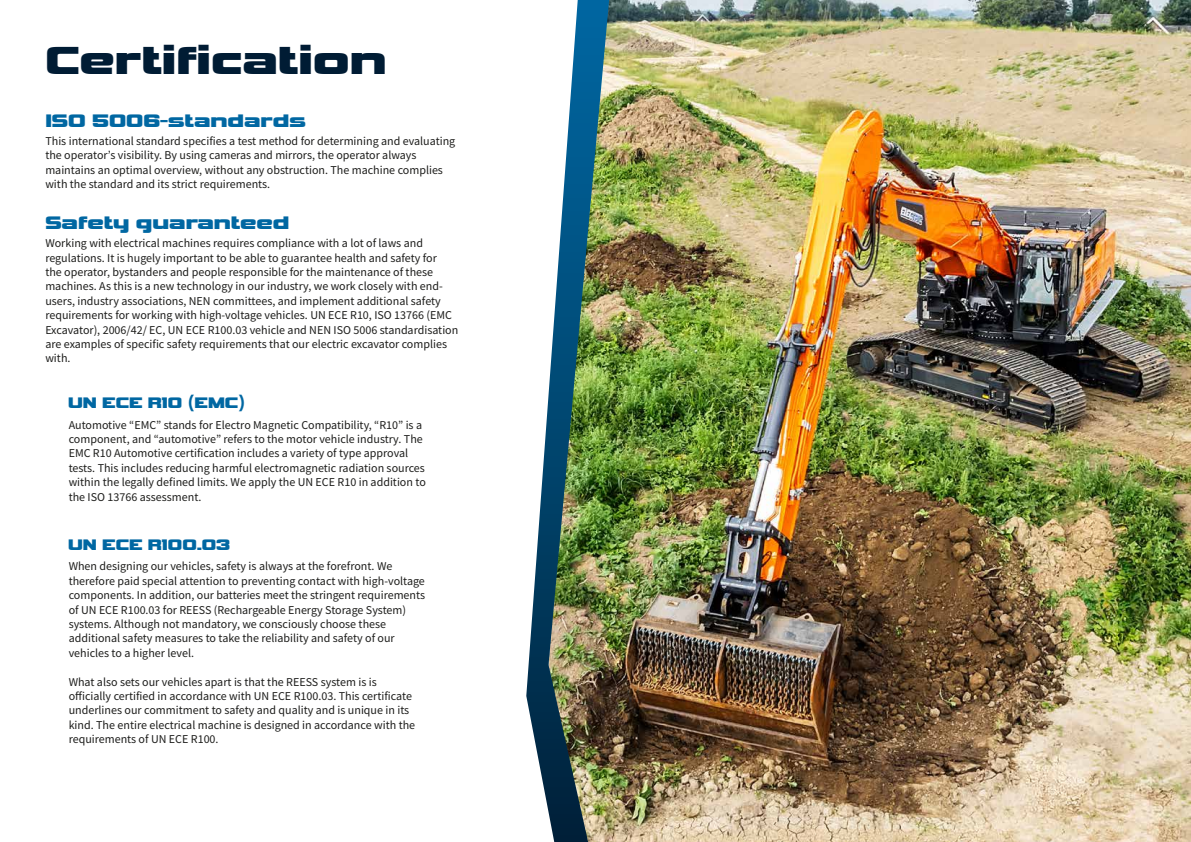
<style>
.page{position:relative;width:1191px;height:842px;background:#fff}
.page>*{position:absolute;margin:0;border:0;box-sizing:border-box;transform-origin:0 0}
.t1{font:700 41px "Vipnagorgialla Rg";color:#001c34}
.t2{font:700 19px "Vipnagorgialla Rg";color:#0067a2}
.t3{font:700 16px "Vipnagorgialla Rg";color:#0067a2}
.t4{font:12px/14.4px "Source Sans Pro";color:#1d1d1b}
</style>
<div class="page">
<img style="left:609px;top:0;width:582px;height:842px">
<img style="left:526px;top:0;width:83px;height:842px">
<h1 class="t1" style="left:45px;top:26px;width:343px">Certification</h1>
<h2 class="t2" style="left:45px;top:105px;width:262px">ISO 5006-standards</h2>
<p class="t4" style="left:45px;top:134px;width:411px">This international standard specifies a test method for determining and evaluating the operator’s visibility. By using cameras and mirrors, the operator always maintains an optimal overview, without any obstruction. The machine complies with the standard and its strict requirements.</p>
<h2 class="t2" style="left:45px;top:207px;width:246px">Safety guaranteed</h2>
<p class="t4" style="left:45px;top:236px;width:414px">Working with electrical machines requires compliance with a lot of laws and regulations. It is hugely important to be able to guarantee health and safety for<br>the operator, bystanders and people responsible for the maintenance of these machines. As this is a new technology in our industry, we work closely with end&shy;users, industry associations, NEN committees, and implement additional safety requirements for working with high-voltage vehicles. UN ECE R10, ISO 13766 (EMC Excavator), 2006/42/ EC, UN ECE R100.03 vehicle and NEN ISO 5006 standardisation are examples of specific safety requirements that our electric excavator complies with.</p>
<h3 class="t3" style="left:68px;top:389px;width:179px">UN ECE R10 (EMC)</h3>
<p class="t4" style="left:69px;top:417px;width:359px">Automotive “EMC” stands for Electro Magnetic Compatibility, “R10” is a component, and “automotive” refers to the motor vehicle industry. The EMC R10 Automotive certification includes a variety of type approval tests. This includes reducing harmful electromagnetic radiation sources within the legally defined limits. We apply the UN ECE R10 in addition to the ISO 13766 assessment.</p>
<h3 class="t3" style="left:68px;top:531px;width:164px">UN ECE R100.03</h3>
<p class="t4" style="left:69px;top:559px;width:358px">When designing our vehicles, safety is always at the forefront. We therefore paid special attention to preventing contact with high-voltage components. In addition, our batteries meet the stringent requirements of UN ECE R100.03 for REESS (Rechargeable Energy Storage System) systems. Although not mandatory, we consciously choose these additional safety measures to take the reliability and safety of our vehicles to a higher level.</p>
<p class="t4" style="left:69px;top:674px;width:348px">What also sets our vehicles apart is that the REESS system is is officially certified in accordance with UN ECE R100.03. This certificate underlines our commitment to safety and quality and is unique in its kind. The entire electrical machine is designed in accordance with the requirements of UN ECE R100.</p>
</div>
